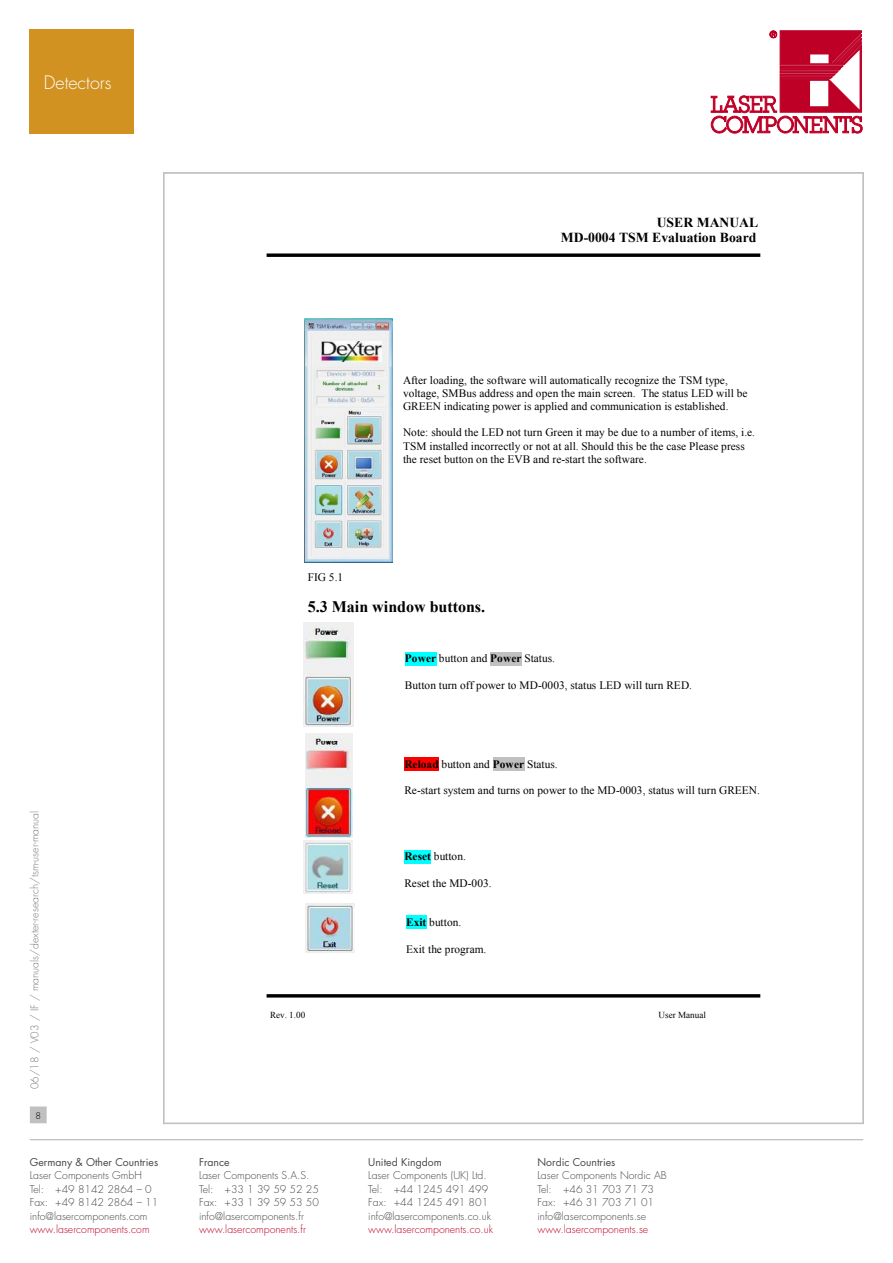
<style>
.page{position:relative;width:893px;height:1263px;background:#fff}
.page>*{position:absolute;margin:0;border:0;box-sizing:border-box;transform-origin:0 0}
.t1{font:300 18px "Futura Std";color:#fff}
.t2{font:700 16.05px "Times New Roman";color:#000}
.t3{font:700 13.65px/15.8px "Times New Roman";color:#000;text-align:right}
.t4{font:11.4px/13.2px "Times New Roman";letter-spacing:.005em;color:#000}
.t5{font:300 10.5px/13.5px "Futura Std";color:#484848}
.t6{font:300 10.5px "Futura Std";color:#be0027}
.t7{font:10.5px "Futura Std";color:#484848}
.t8{font:300 10.5px "Futura Std";color:#7c7c7c}
.t9{font:9.15px "Times New Roman";color:#000}
.t10{font:300 9px "Futura Std";color:#000}
.s1{font-weight:700}
</style>
<div class="page">
<svg style="left:710px;top:30px;width:153px;height:104px"></svg>
<svg style="left:711px;top:31px;width:151px;height:102px"></svg>
<hr style="left:30px;top:1139px;width:833px;height:1px;background:#c0c0c0">
<div style="left:31px;top:1107px;width:15px;height:16px;background:#c0c0c0"></div>
<div style="left:30px;top:1106px;width:17px;height:17px;border:1px solid #c0c0c0"></div>
<svg style="left:267px;top:253px;width:493px;height:4px;background:#242424"></svg>
<hr style="left:267px;top:994px;width:493px;height:3px;background:#000">
<div style="left:405px;top:652px;width:31px;height:13px;background:#0ff"></div>
<div style="left:490px;top:652px;width:32px;height:13px;background:#c0c0c0"></div>
<div style="left:404px;top:757px;width:35px;height:13px;background:#f00"></div>
<div style="left:493px;top:757px;width:31px;height:13px;background:#c0c0c0"></div>
<div style="left:404px;top:850px;width:27px;height:13px;background:#0ff"></div>
<div style="left:406px;top:916px;width:20px;height:13px;background:#0ff"></div>
<img style="left:304px;top:319px;width:89px;height:244px">
<img style="left:304px;top:622px;width:50px;height:104px">
<img style="left:305px;top:733px;width:48px;height:104px">
<img style="left:304px;top:840px;width:49px;height:53px">
<img style="left:305px;top:903px;width:50px;height:50px">
<div style="left:30px;top:30px;width:104px;height:104px;background:#d19221"></div>
<h1 class="t1" style="left:44px;top:72px;width:69px">Detectors</h1>
<p class="t3" style="left:561px;top:214px;width:199px">USER MANUAL<br>MD-0004 TSM Evaluation Board</p>
<p class="t4" style="left:403px;top:373px;width:346px">After loading, the software will automatically recognize the TSM type, voltage, SMBus address and open the main screen. The status LED will be<br>GREEN indicating power is applied and communication is established.</p>
<p class="t4" style="left:403px;top:426px;width:354px">Note: should the LED not turn Green it may be due to a number of items, i.e.<br>TSM installed incorrectly or not at all. Should this be the case Please press the reset button on the EVB and re-start the software.</p>
<p class="t8" style="left:28px;top:1089px;width:280px;rotate:-90deg">06/18 / V03 / IF / manuals/dexter-research/tsm-user-manual</p>
<p class="t10" style="left:35px;top:1110px;width:7px">8</p>
<p class="t7" style="left:30px;top:1155px;width:130px">Germany &amp; Other Countries</p>
<p class="t5" style="left:30px;top:1169px;width:130px">Laser Components GmbH<br>Tel: +49 8142 2864 – 0<br>Fax: +49 8142 2864 – 11 info@lasercomponents.com</p>
<p class="t6" style="left:30px;top:1223px;width:121px">www.lasercomponents.com</p>
<p class="t4" style="left:308px;top:570px;width:37px">FIG 5.1</p>
<h2 class="t2" style="left:308px;top:595px;width:179px">5.3 Main window buttons.</h2>
<p class="t4" style="left:405px;top:652px;width:152px"><span class="s1">Power</span> button and <span class="s1">Power</span> Status.</p>
<p class="t4" style="left:405px;top:678px;width:289px">Button turn off power to MD-0003, status LED will turn RED.</p>
<p class="t4" style="left:404px;top:757px;width:155px"><span class="s1">Reload</span> button and <span class="s1">Power</span> Status.</p>
<p class="t4" style="left:404px;top:783px;width:357px">Re-start system and turns on power to the MD-0003, status will turn GREEN.</p>
<p class="t4" style="left:404px;top:850px;width:63px"><span class="s1">Reset</span> button.</p>
<p class="t4" style="left:404px;top:876px;width:89px">Reset the MD-003.</p>
<p class="t4" style="left:406px;top:915px;width:57px"><span class="s1">Exit</span> button.</p>
<p class="t4" style="left:406px;top:942px;width:82px">Exit the program.</p>
<p class="t9" style="left:270px;top:1008px;width:37px">Rev. 1.00</p>
<p class="t9" style="left:659px;top:1008px;width:49px">User Manual</p>
<p class="t7" style="left:199px;top:1155px;width:32px">France</p>
<p class="t5" style="left:199px;top:1169px;width:121px">Laser Components S.A.S.<br>Tel: +33 1 39 59 52 25<br>Fax: +33 1 39 59 53 50 info@lasercomponents.fr</p>
<p class="t6" style="left:199px;top:1223px;width:108px">www.lasercomponents.fr</p>
<p class="t7" style="left:368px;top:1155px;width:75px">United Kingdom</p>
<p class="t5" style="left:368px;top:1169px;width:124px">Laser Components (UK) Ltd.<br>Tel: +44 1245 491 499<br>Fax: +44 1245 491 801 info@lasercomponents.co.uk</p>
<p class="t6" style="left:368px;top:1223px;width:126px">www.lasercomponents.co.uk</p>
<p class="t7" style="left:537px;top:1155px;width:79px">Nordic Countries</p>
<p class="t5" style="left:537px;top:1169px;width:131px">Laser Components Nordic AB<br>Tel: +46 31 703 71 73<br>Fax: +46 31 703 71 01 info@lasercomponents.se</p>
<p class="t6" style="left:537px;top:1223px;width:112px">www.lasercomponents.se</p>
</div>
